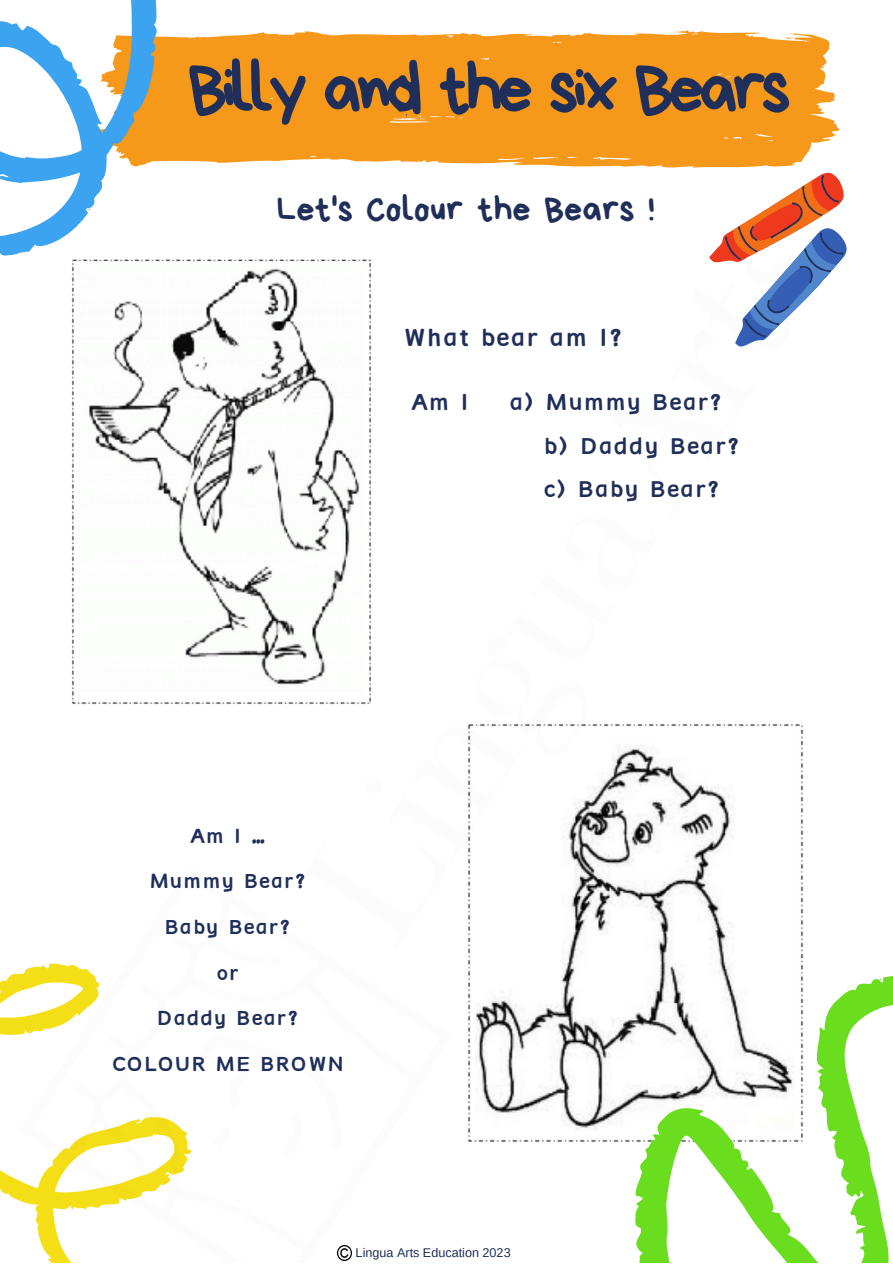
<style>
.page{position:relative;width:893px;height:1264px;background:#fff}
.page>*{position:absolute;margin:0;border:0;box-sizing:border-box;transform-origin:0 0}
.t1{font:71.85px "Bryndan Write";letter-spacing:-.08em;color:#202f5a}
.t2{font:36px "Bryndan Write";color:#202f5a}
.t3{font:33.9px "Shuneet Demi";letter-spacing:.07em;color:#202f5a}
.t4{font:31.65px/43.5px "Shuneet Demi";letter-spacing:.07em;color:#202f5a}
.t5{font:28.05px/45.6px "Shuneet Demi";letter-spacing:.07em;color:#202f5a;text-align:center}
.t6{font:12.6px "Arimo";color:#202f5a}
</style>
<div class="page">
<svg style="left:225px;top:30px;width:611px;height:91px;background:#f69e27"></svg>
<svg style="left:0;top:0;width:225px;height:121px"></svg>
<img style="left:0;top:121px;width:892px;height:1141px">
<img style="left:337px;top:1245px;width:15px;height:15px">
<h1 class="t1" style="left:187px;top:53px;width:605px">Billy and the six Bears</h1>
<p class="t2" style="left:277px;top:191px;width:379px">Let's Colour the Bears !</p>
<p class="t3" style="left:403px;top:320px;width:219px">What bear am I?</p>
<p class="t4" style="left:411px;top:380px;width:58px">Am I</p>
<p class="t4" style="left:544px;top:380px;width:196px;text-indent:-34px">a) Mummy Bear? b) Daddy Bear? c) Baby Bear?</p>
<p class="t5" style="left:112px;top:812px;width:232px">AmI…<br>Mummy Bear?<br>Baby Bear?<br>or<br>Daddy Bear?<br>COLOUR ME BROWN</p>
<p class="t6" style="left:355px;top:1245px;width:156px">Lingua Arts Education 2023</p>
</div>
